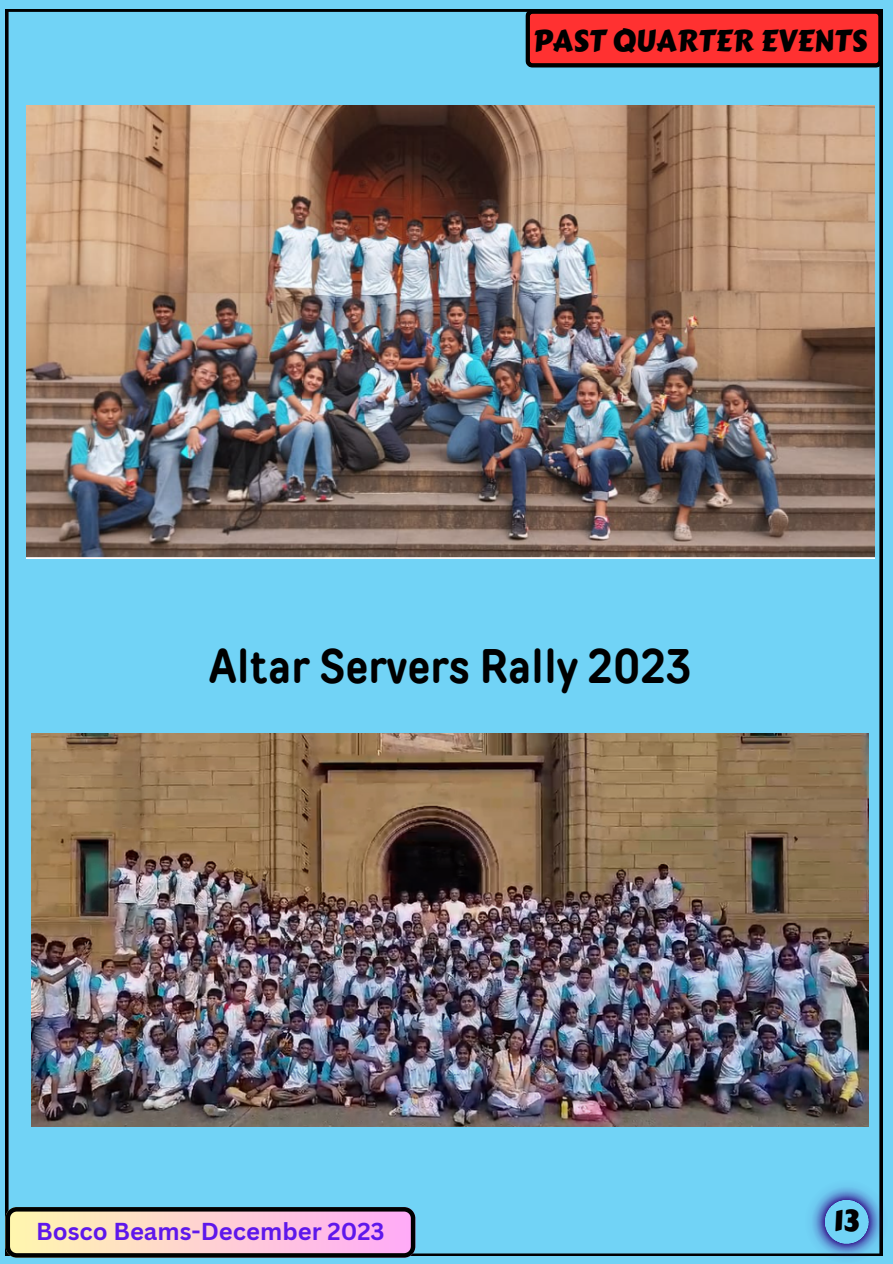
<style>
.page{position:relative;width:893px;height:1264px;background:#fff}
.page>*{position:absolute;margin:0;border:0;box-sizing:border-box;transform-origin:0 0}
.t1{font:700 47.25px "TT Rounds Condensed";letter-spacing:.01em;color:#000}
.t2{font:30px "Carter One";color:#000}
.t3{font:700 23.85px "Canva Sans";color:#5e17eb}
</style>
<div class="page">
<div style="left:0;top:0;width:892px;height:1263px;background:#71d3f6"></div>
<img style="left:6px;top:9px;width:876px;height:1246px">
<svg style="left:525px;top:9px;width:357px;height:59px;background:#d12a2a"></svg>
<svg style="left:804px;top:1179px;width:79px;height:78px"></svg>
<svg style="left:6px;top:1206px;width:409px;height:51px;background:#ceaaad"></svg>
<p class="t2" style="left:532px;top:18px;width:336px">PAST QUARTER EVENTS</p>
<p class="t1" style="left:209px;top:638px;width:483px">Altar Servers Rally 2023</p>
<p class="t3" style="left:36px;top:1213px;width:350px">Bosco Beams-December 2023</p>
<p class="t2" style="left:833px;top:1197px;width:28px">13</p>
</div>
